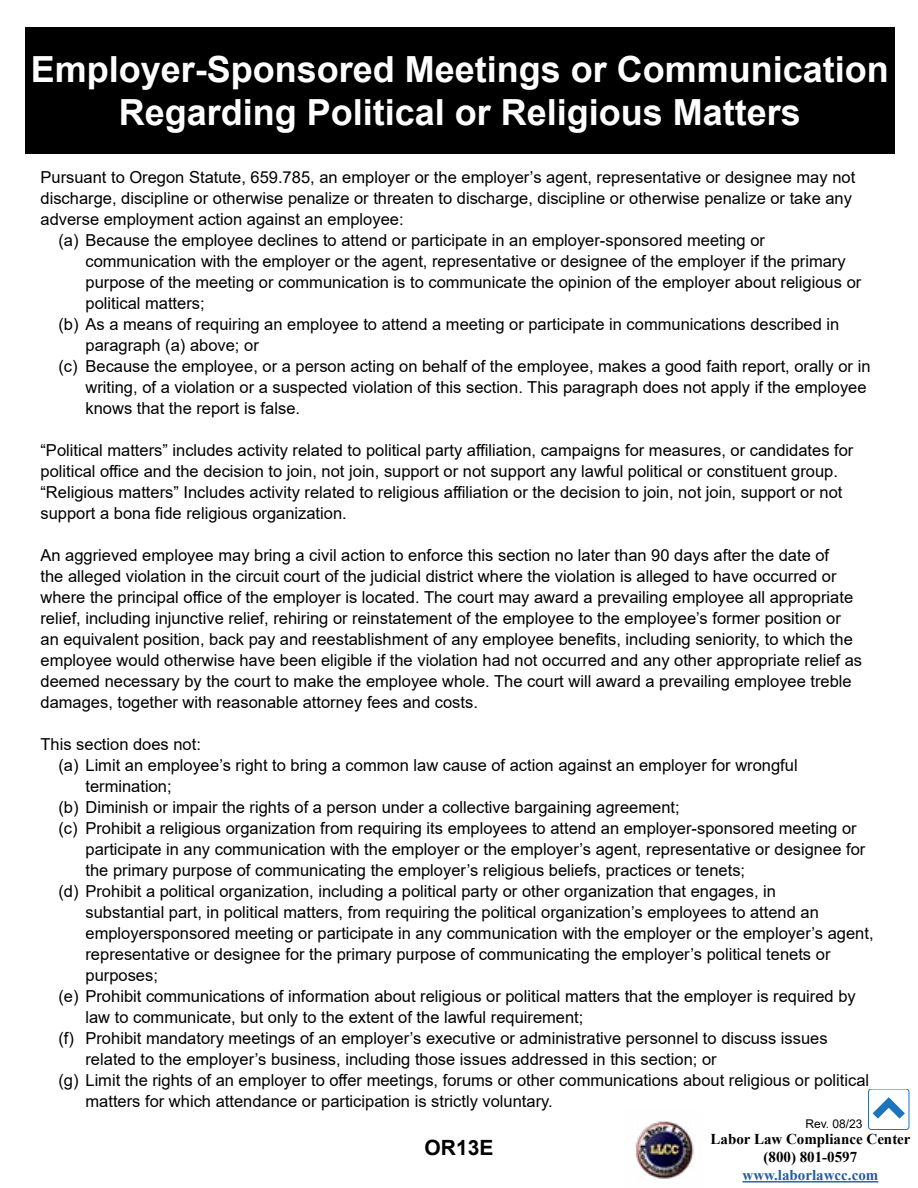
<style>
.page{position:relative;width:918px;height:1188px;background:#fff}
.page>*{position:absolute;margin:0;border:0;box-sizing:border-box;transform-origin:0 0}
.t1{font:700 36px/43.2px "Arial";color:#fff;text-align:center}
.t2{font:700 21px "Arial";color:#000}
.t3{font:16.5px/21px "Arial";color:#000}
.t4{font:700 15px/18px "Times New Roman";color:#000;text-align:center}
.t5{font:700 15px "Times New Roman";color:#215e9e}
.t6{font:12px "Arial";color:#000}
</style>
<div class="page">
<div style="left:25px;top:27px;width:870px;height:127px;background:#000"></div>
<hr style="left:743px;top:1181px;width:135px;height:2px;background:#215e9e">
<img style="left:635px;top:1121px;width:60px;height:58px">
<div style="left:869px;top:1089px;width:40px;height:41px;border:1px solid #1c75bc;border-radius:3px"></div>
<svg style="left:869px;top:1092px;width:41px;height:35px"></svg>
<h1 class="t1" style="left:31px;top:48px;width:860px">Employer-Sponsored Meetings or Communication<br>Regarding Political or Religious Matters</h1>
<p class="t3" style="left:40px;top:167px;width:816px">Pursuant to Oregon Statute, 659.785, an employer or the employer’s agent, representative or designee may not</p>
<p class="t3" style="left:40px;top:188px;width:813px">discharge, discipline or otherwise penalize or threaten to discharge, discipline or otherwise penalize or take any</p>
<p class="t3" style="left:40px;top:209px;width:365px">adverse employment action against an employee:</p>
<p class="t3" style="left:59px;top:230px;width:708px">(a) Because the employee declines to attend or participate in an employer-sponsored meeting or</p>
<p class="t3" style="left:85px;top:251px;width:762px">communication with the employer or the agent, representative or designee of the employer if the primary</p>
<p class="t3" style="left:85px;top:272px;width:777px">purpose of the meeting or communication is to communicate the opinion of the employer about religious or</p>
<p class="t3" style="left:85px;top:293px;width:121px">political matters;</p>
<p class="t3" style="left:59px;top:314px;width:782px">(b) As a means of requiring an employee to attend a meeting or participate in communications described in</p>
<p class="t3" style="left:85px;top:335px;width:175px">paragraph (a) above; or</p>
<p class="t3" style="left:59px;top:356px;width:814px">(c) Because the employee, or a person acting on behalf of the employee, makes a good faith report, orally or in</p>
<p class="t3" style="left:85px;top:377px;width:783px">writing, of a violation or a suspected violation of this section. This paragraph does not apply if the employee</p>
<p class="t3" style="left:85px;top:398px;width:216px">knows that the report is false.</p>
<p class="t3" style="left:40px;top:440px;width:814px">“Political matters” includes activity related to political party affiliation, campaigns for measures, or candidates for political office and the decision to join, not join, support or not support any lawful political or constituent group. “Religious matters” Includes activity related to religious affiliation or the decision to join, not join, support or not support a bona fide religious organization.</p>
<p class="t3" style="left:40px;top:545px;width:823px">An aggrieved employee may bring a civil action to enforce this section no later than 90 days after the date of<br>the alleged violation in the circuit court of the judicial district where the violation is alleged to have occurred or where the principal office of the employer is located. The court may award a prevailing employee all appropriate relief, including injunctive relief, rehiring or reinstatement of the employee to the employee’s former position or an equivalent position, back pay and reestablishment of any employee benefits, including seniority, to which the employee would otherwise have been eligible if the violation had not occurred and any other appropriate relief as deemed necessary by the court to make the employee whole. The court will award a prevailing employee treble damages, together with reasonable attorney fees and costs.</p>
<p class="t3" style="left:40px;top:734px;width:162px">This section does not:</p>
<p class="t3" style="left:59px;top:755px;width:741px">(a) Limit an employee’s right to bring a common law cause of action against an employer for wrongful</p>
<p class="t3" style="left:85px;top:776px;width:88px">termination;</p>
<p class="t3" style="left:59px;top:797px;width:623px">(b) Diminish or impair the rights of a person under a collective bargaining agreement;</p>
<p class="t3" style="left:59px;top:818px;width:800px">(c) Prohibit a religious organization from requiring its employees to attend an employer-sponsored meeting or</p>
<p class="t3" style="left:85px;top:839px;width:781px">participate in any communication with the employer or the employer’s agent, representative or designee for</p>
<p class="t3" style="left:85px;top:860px;width:661px">the primary purpose of communicating the employer’s religious beliefs, practices or tenets;</p>
<p class="t3" style="left:59px;top:881px;width:719px">(d) Prohibit a political organization, including a political party or other organization that engages, in</p>
<p class="t3" style="left:85px;top:902px;width:735px">substantial part, in political matters, from requiring the political organization’s employees to attend an</p>
<p class="t3" style="left:85px;top:923px;width:790px">employersponsored meeting or participate in any communication with the employer or the employer’s agent,</p>
<p class="t3" style="left:85px;top:944px;width:747px">representative or designee for the primary purpose of communicating the employer’s political tenets or</p>
<p class="t3" style="left:85px;top:965px;width:74px">purposes;</p>
<p class="t3" style="left:59px;top:986px;width:799px">(e) Prohibit communications of information about religious or political matters that the employer is required by</p>
<p class="t3" style="left:85px;top:1007px;width:499px">law to communicate, but only to the extent of the lawful requirement;</p>
<p class="t3" style="left:59px;top:1028px;width:771px">(f) Prohibit mandatory meetings of an employer’s executive or administrative personnel to discuss issues</p>
<p class="t3" style="left:85px;top:1049px;width:633px">related to the employer’s business, including those issues addressed in this section; or</p>
<p class="t3" style="left:59px;top:1070px;width:812px">(g) Limit the rights of an employer to offer meetings, forums or other communications about religious or political</p>
<p class="t3" style="left:85px;top:1091px;width:469px">matters for which attendance or participation is strictly voluntary.</p>
<p class="t6" style="left:805px;top:1115px;width:59px">Rev. 08/23</p>
<p class="t2" style="left:425px;top:1133px;width:70px">OR13E</p>
<p class="t4" style="left:711px;top:1130px;width:202px">Labor Law Compliance Center (800) 801-0597</p>
<p class="t5" style="left:743px;top:1164px;width:137px">www.laborlawcc.com</p>
</div>
